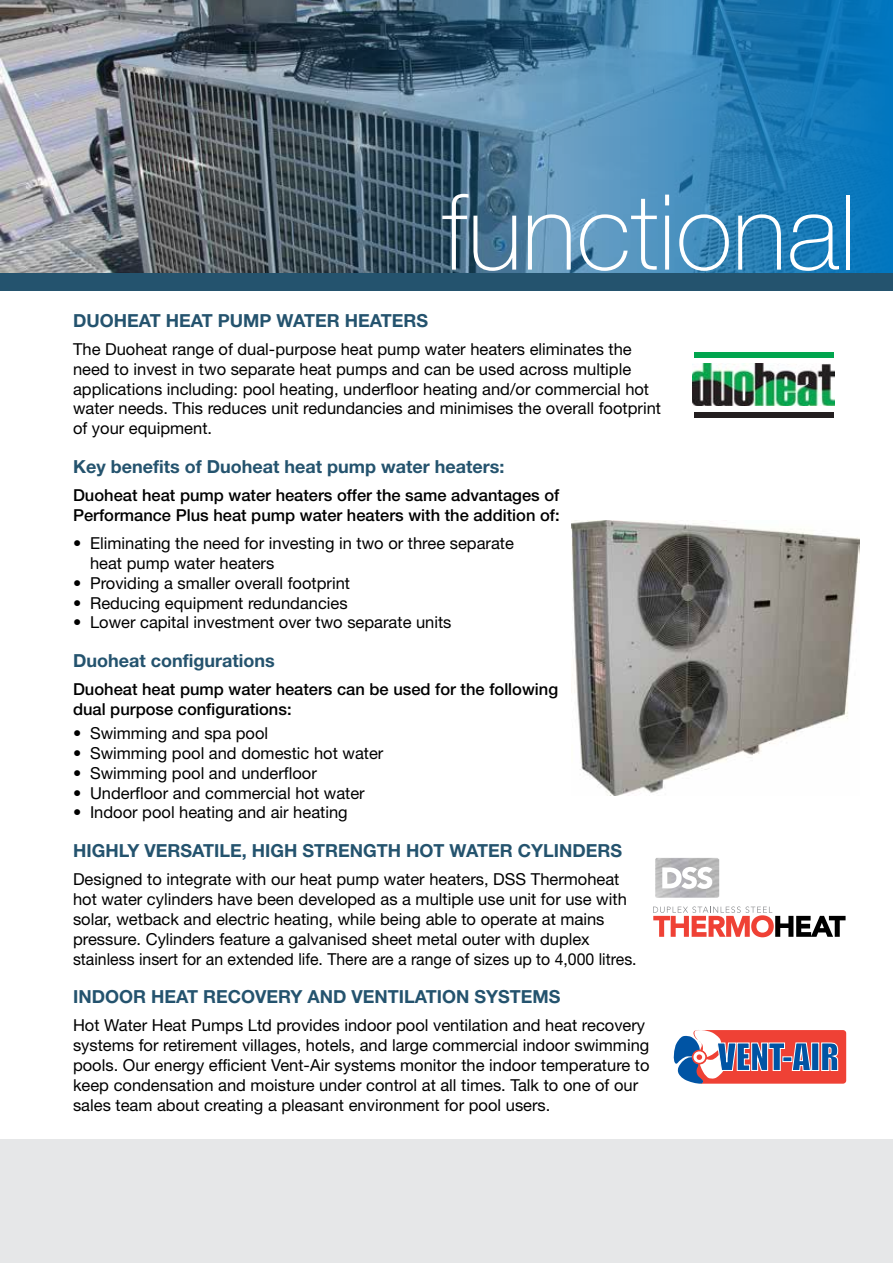
<style>
.page{position:relative;width:893px;height:1263px;background:#fff}
.page>*{position:absolute;margin:0;border:0;box-sizing:border-box;transform-origin:0 0}
.t1{font:100 105px "Helvetica Neue CE";color:#fff}
.t2{font:700 18px "Helvetica Neue";color:#24536e}
.t3{font:16.5px/19.8px "Helvetica Neue";color:#000}
.t4{font:500 16.5px/19.8px "Helvetica Neue CE";color:#000}
</style>
<div class="page">
<img style="left:4px;top:0;width:889px;height:273px">
<div style="left:1px;top:1140px;width:892px;height:123px;background:#e6e7e8"></div>
<div style="left:1px;top:273px;width:892px;height:17px;background:#24536e"></div>
<img style="left:692px;top:363px;width:142px;height:42px">
<div style="left:694px;top:412px;width:139px;height:6px;background:#231f20"></div>
<div style="left:694px;top:352px;width:139px;height:5px;background:#01a54e"></div>
<svg style="left:655px;top:858px;width:65px;height:40px"></svg>
<svg style="left:653px;top:906px;width:193px;height:31px"></svg>
<svg style="left:673px;top:1030px;width:173px;height:54px;background:#ac7183"></svg>
<img style="left:572px;top:521px;width:287px;height:275px">
<h1 class="t1" style="left:442px;top:171px;width:416px">functional</h1>
<p class="t2" style="left:73px;top:309px;width:357px">DUOHEAT HEAT PUMP WATER HEATERS</p>
<p class="t3" style="left:73px;top:339px;width:590px">The Duoheat range of dual-purpose heat pump water heaters eliminates the need to invest in two separate heat pumps and can be used across multiple applications including: pool heating, underfloor heating and/or commercial hot water needs. This reduces unit redundancies and minimises the overall footprint of your equipment.</p>
<p class="t2" style="left:73px;top:455px;width:433px">Key benefits of Duoheat heat pump water heaters:</p>
<p class="t4" style="left:73px;top:485px;width:488px">Duoheat heat pump water heaters offer the same advantages of<br>Performance Plus heat pump water heaters with the addition of:</p>
<p class="t3" style="left:90px;top:533px;width:425px;text-indent:-17px">• Eliminating the need for investing in two or three separate heat pump water heaters</p>
<p class="t3" style="left:73px;top:573px;width:279px">• Providing a smaller overall footprint</p>
<p class="t3" style="left:73px;top:593px;width:276px">• Reducing equipment redundancies</p>
<p class="t3" style="left:73px;top:612px;width:380px">• Lower capital investment over two separate units</p>
<p class="t2" style="left:73px;top:649px;width:203px">Duoheat configurations</p>
<p class="t4" style="left:73px;top:680px;width:487px">Duoheat heat pump water heaters can be used for the following dual purpose configurations:</p>
<p class="t3" style="left:73px;top:723px;width:197px">• Swimming and spa pool</p>
<p class="t3" style="left:73px;top:743px;width:312px">• Swimming pool and domestic hot water</p>
<p class="t3" style="left:73px;top:763px;width:245px">• Swimming pool and underfloor</p>
<p class="t3" style="left:73px;top:782px;width:293px">• Underfloor and commercial hot water</p>
<p class="t3" style="left:73px;top:802px;width:276px">• Indoor pool heating and air heating</p>
<p class="t2" style="left:73px;top:839px;width:551px">HIGHLY VERSATILE, HIGH STRENGTH HOT WATER CYLINDERS</p>
<p class="t3" style="left:73px;top:869px;width:565px">Designed to integrate with our heat pump water heaters, DSS Thermoheat hot water cylinders have been developed as a multiple use unit for use with solar, wetback and electric heating, while being able to operate at mains pressure. Cylinders feature a galvanised sheet metal outer with duplex stainless insert for an extended life. There are a range of sizes up to 4,000 litres.</p>
<p class="t2" style="left:73px;top:985px;width:489px">INDOOR HEAT RECOVERY AND VENTILATION SYSTEMS</p>
<p class="t3" style="left:73px;top:1015px;width:578px">Hot Water Heat Pumps Ltd provides indoor pool ventilation and heat recovery systems for retirement villages, hotels, and large commercial indoor swimming pools. Our energy efficient Vent-Air systems monitor the indoor temperature to keep condensation and moisture under control at all times. Talk to one of our sales team about creating a pleasant environment for pool users.</p>
</div>
